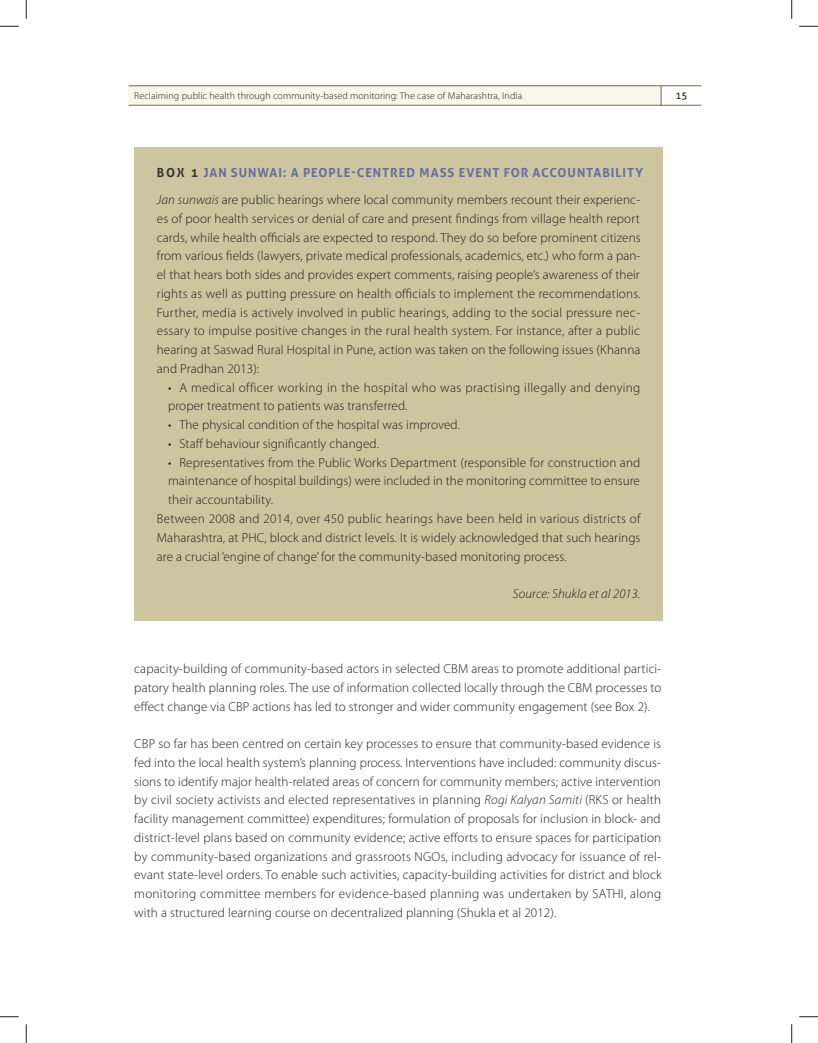
<style>
.page{position:relative;width:818px;height:1043px;background:#fff}
.page>*{position:absolute;margin:0;border:0;box-sizing:border-box;transform-origin:0 0}
.t1{font:300 13.12px/18.8px "Myriad Pro";letter-spacing:.01em;color:#241f1f;text-align:justify}
.t2{font:italic 300 13.12px "Myriad Pro";letter-spacing:.01em;color:#241f1f}
.t3{font:700 12.5px "Aller";letter-spacing:.075em;color:#636f9d}
.t4{font:300 10px "Myriad Pro";letter-spacing:.01em;color:#241f1f}
.t5{font:10px "Aller";color:#241f1f}
.s1{color:#393535}
.s2{font-style:italic}
</style>
<div class="page">
<div style="left:129px;top:86px;width:532px;height:19px;background:#f8f6ef"></div>
<hr style="left:129px;top:85px;width:572px;height:1px;background:#796753">
<hr style="left:129px;top:105px;width:572px;height:1px;background:#796753">
<svg style="left:660px;top:86px;width:1px;height:19px"></svg>
<div style="left:134px;top:147px;width:528px;height:473px;background:#ccc59f"></div>
<svg style="left:0;top:25px;width:19px;height:2px"></svg>
<svg style="left:799px;top:25px;width:19px;height:2px"></svg>
<svg style="left:0;top:1016px;width:19px;height:1px"></svg>
<svg style="left:799px;top:1016px;width:19px;height:1px"></svg>
<svg style="left:25px;top:0;width:2px;height:19px"></svg>
<svg style="left:25px;top:1024px;width:2px;height:18px"></svg>
<svg style="left:791px;top:0;width:1px;height:19px"></svg>
<svg style="left:791px;top:1024px;width:1px;height:18px"></svg>
<p class="t4" style="left:134px;top:90px;width:389px">Reclaiming public health through community-based monitoring: The case of Maharashtra, India</p>
<p class="t5" style="left:675px;top:89px;width:14px">15</p>
<p class="t3" style="left:157px;top:164px;width:488px"><span class="s1">BOX 1</span> JAN SUNWAI: A PEOPLE-CENTRED MASS EVENT FOR ACCOUNTABILITY</p>
<p class="t1" style="left:157px;top:190px;width:485px"><span class="s2">Jan sunwais</span> are public hearings where local community members recount their experienc&shy;es of poor health services or denial of care and present findings from village health report cards, while health officials are expected to respond. They do so before prominent citizens from various fields (lawyers, private medical professionals, academics, etc.) who form a pan&shy;el that hears both sides and provides expert comments, raising people’s awareness of their rights as well as putting pressure on health officials to implement the recommendations.<br>Further, media is actively involved in public hearings, adding to the social pressure nec&shy;essary to impulse positive changes in the rural health system. For instance, after a public hearing at Saswad Rural Hospital in Pune, action was taken on the following issues (Khanna and Pradhan 2013):</p>
<p class="t1" style="left:168px;top:378px;width:474px">• A medical officer working in the hospital who was practising illegally and denying proper treatment to patients was transferred.</p>
<p class="t1" style="left:168px;top:415px;width:293px">• The physical condition of the hospital was improved.</p>
<p class="t1" style="left:168px;top:434px;width:212px">• Staff behaviour significantly changed.</p>
<p class="t1" style="left:168px;top:453px;width:474px">• Representatives from the Public Works Department (responsible for construction and</p>
<p class="t1" style="left:168px;top:471px;width:473px">maintenance of hospital buildings) were included in the monitoring committee to ensure</p>
<p class="t1" style="left:168px;top:490px;width:107px">their accountability.</p>
<p class="t1" style="left:157px;top:509px;width:485px">Between 2008 and 2014, over 450 public hearings have been held in various districts of</p>
<p class="t1" style="left:157px;top:528px;width:485px">Maharashtra, at PHC, block and district levels. It is widely acknowledged that such hearings</p>
<p class="t1" style="left:157px;top:546px;width:411px">are a crucial ‘engine of change’ for the community-based monitoring process.</p>
<p class="t2" style="left:513px;top:586px;width:129px">Source: Shukla et al 2013.</p>
<p class="t1" style="left:134px;top:659px;width:528px">capacity-building of community-based actors in selected CBM areas to promote additional partici&shy;patory health planning roles. The use of information collected locally through the CBM processes to effect change via CBP actions has led to stronger and wider community engagement (see Box 2).</p>
<p class="t1" style="left:134px;top:734px;width:529px">CBP so far has been centred on certain key processes to ensure that community-based evidence is fed into the local health system’s planning process. Interventions have included: community discus&shy;sions to identify major health-related areas of concern for community members; active intervention by civil society activists and elected representatives in planning <span class="s2">Rogi Kalyan Samiti</span> (RKS or health facility management committee) expenditures; formulation of proposals for inclusion in block- and district-level plans based on community evidence; active efforts to ensure spaces for participation by community-based organizations and grassroots NGOs, including advocacy for issuance of rel&shy;evant state-level orders. To enable such activities, capacity-building activities for district and block monitoring committee members for evidence-based planning was undertaken by SATHI, along with a structured learning course on decentralized planning (Shukla et al 2012).</p>
</div>
